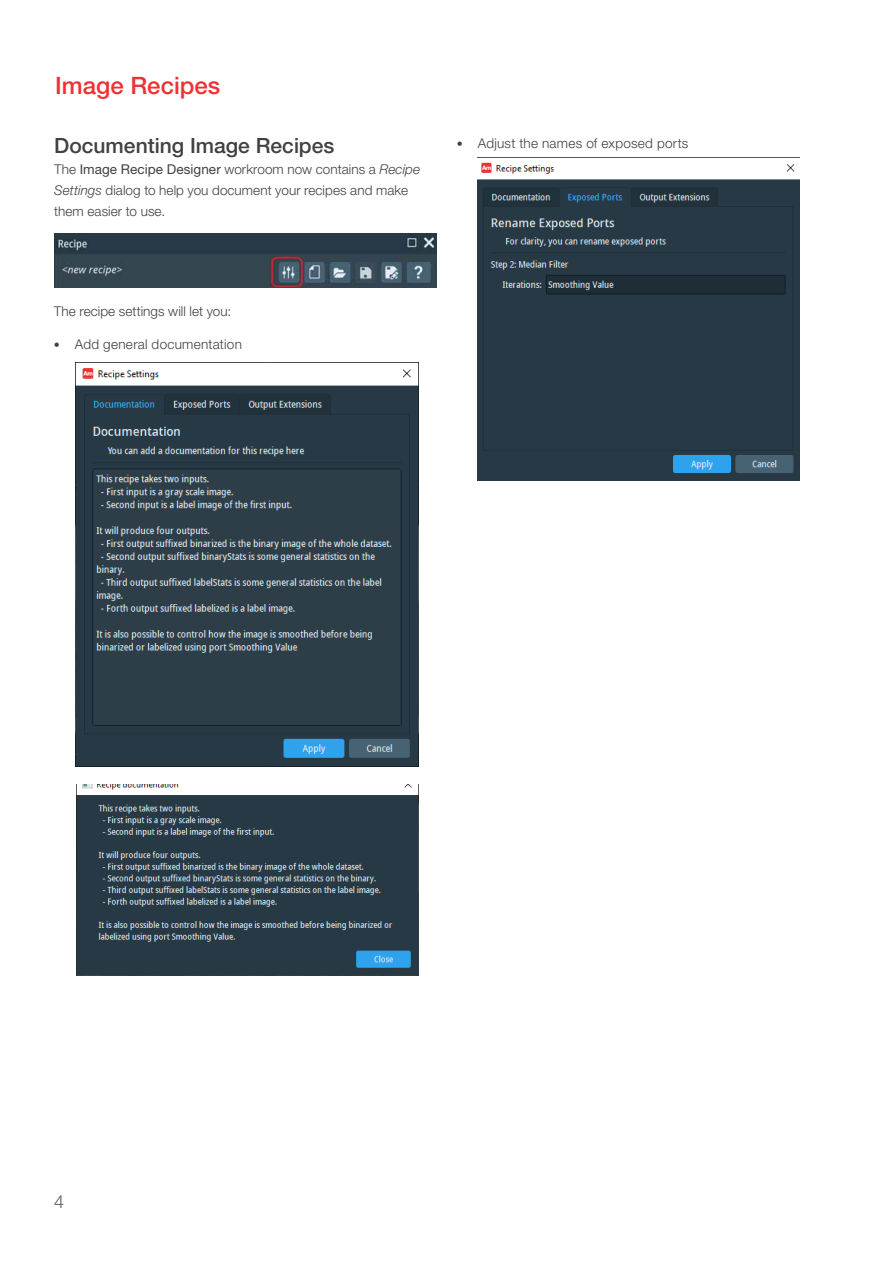
<style>
.page{position:relative;width:893px;height:1263px;background:#fff}
.page>*{position:absolute;margin:0;border:0;box-sizing:border-box;transform-origin:0 0}
.t1{font:500 24px "Helvetica Neue LTW1 G";color:#ee3134}
.t2{font:500 21px "Helvetica Neue LTW1 G";color:#414042}
.t3{font:300 18px "Helvetica Neue LTW1 G";color:#58595b}
.t4{font:300 13.5px/21px "Helvetica Neue LTW1 G";letter-spacing:.005em;color:#414042}
.s1{font-weight:400}
.s2{font-style:italic}
.s3{font-size:12px}
</style>
<div class="page">
<img style="left:54px;top:234px;width:382px;height:54px">
<img style="left:75px;top:363px;width:343px;height:403px">
<img style="left:77px;top:785px;width:342px;height:190px">
<img style="left:478px;top:157px;width:321px;height:324px">
<h1 class="t1" style="left:55px;top:71px;width:166px">Image Recipes</h1>
<h2 class="t2" style="left:54px;top:133px;width:282px">Documenting Image Recipes</h2>
<p class="t4" style="left:54px;top:159px;width:367px">The <span class="s1">Image Recipe Designer</span> workroom now contains a <span class="s2">Recipe<br>Settings</span> dialog to help you document your recipes and make them easier to use.</p>
<p class="t4" style="left:54px;top:300px;width:179px">The recipe settings will let you:</p>
<p class="t4" style="left:54px;top:333px;width:190px"><span class="s3">•</span> Add general documentation</p>
<p class="t4" style="left:457px;top:132px;width:233px"><span class="s3">•</span> Adjust the names of exposed ports</p>
<h3 class="t3" style="left:54px;top:1190px;width:12px">4</h3>
</div>
